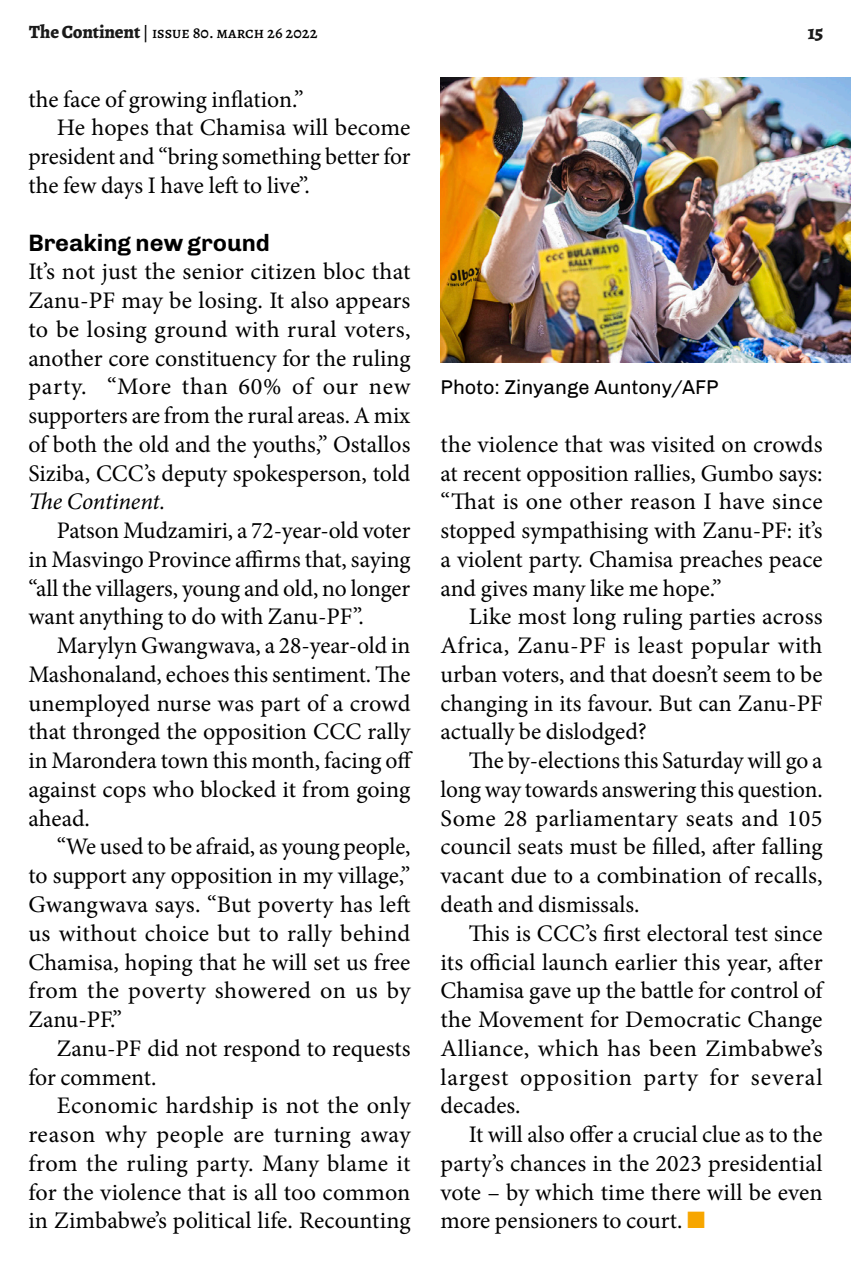
<style>
.page{position:relative;width:851px;height:1276px;background:#fff}
.page>*{position:absolute;margin:0;border:0;box-sizing:border-box;transform-origin:0 0}
.t1{font:23.75px/28.8px "Minion Pro";color:#000;text-align:justify}
.t2{font:700 23.75px "Chivo";color:#000}
.t3{font:20px "Chivo";color:#000}
.t4{font:800 20px "Alegreya";color:#1a1a1a}
.t5{font:500 16.25px "Alegreya";color:#000}
.s1{font-weight:800;font-size:18.75px;color:#1a1a1a}
.s2{font-style:italic}
.s3{color:#f7a600}
</style>
<div class="page">
<img style="left:440px;top:78px;width:410px;height:284px">
<p class="t5" style="left:29px;top:22px;width:290px"><span class="s1">The Continent</span> | issue 80. march 26 2022</p>
<p class="t4" style="left:807px;top:18px;width:17px">15</p>
<p class="t1" style="left:28px;top:85px;width:277px">the face of growing inflation.”</p>
<p class="t1" style="left:28px;top:114px;width:384px;text-indent:28px">He hopes that Chamisa will become president and “bring something better for the few days I have left to live”.</p>
<p class="t2" style="left:28px;top:228px;width:243px">Breaking new ground</p>
<p class="t1" style="left:28px;top:257px;width:383px">It’s not just the senior citizen bloc that Zanu-PF may be losing. It also appears to be losing ground with rural voters, another core constituency for the ruling party. “More than 60% of our new supporters are from the rural areas. A mix of both the old and the youths,” Ostallos Siziba, CCC’s deputy spokesperson, told <span class="s2">The Continent.</span></p>
<p class="t1" style="left:28px;top:516px;width:384px;text-indent:28px">Patson Mudzamiri, a 72-year-old voter in Masvingo Province affirms that, saying “all the villagers, young and old, no longer want anything to do with Zanu-PF”.</p>
<p class="t1" style="left:28px;top:631px;width:386px;text-indent:28px">Marylyn Gwangwava, a 28-year-old in Mashonaland, echoes this sentiment. The unemployed nurse was part of a crowd that thronged the opposition CCC rally in Marondera town this month, facing off against cops who blocked it from going ahead.</p>
<p class="t1" style="left:28px;top:832px;width:383px;text-indent:28px">“We used to be afraid, as young people, to support any opposition in my village,” Gwangwava says. “But poverty has left us without choice but to rally behind Chamisa, hoping that he will set us free from the poverty showered on us by Zanu-PF.”</p>
<p class="t1" style="left:28px;top:1034px;width:383px;text-indent:28px">Zanu-PF did not respond to requests for comment.</p>
<p class="t1" style="left:28px;top:1091px;width:383px;text-indent:28px">Economic hardship is not the only reason why people are turning away from the ruling party. Many blame it for the violence that is all too common in Zimbabwe’s political life. Recounting</p>
<p class="t3" style="left:440px;top:375px;width:279px">Photo: Zinyange Auntony/AFP</p>
<p class="t1" style="left:440px;top:430px;width:383px">the violence that was visited on crowds at recent opposition rallies, Gumbo says: “That is one other reason I have since stopped sympathising with Zanu-PF: it’s a violent party. Chamisa preaches peace and gives many like me hope.”</p>
<p class="t1" style="left:440px;top:602px;width:383px;text-indent:28px">Like most long ruling parties across Africa, Zanu-PF is least popular with urban voters, and that doesn’t seem to be changing in its favour. But can Zanu-PF actually be dislodged?</p>
<p class="t1" style="left:440px;top:746px;width:383px;text-indent:28px">The by-elections this Saturday will go a long way towards answering this question.<br>Some 28 parliamentary seats and 105 council seats must be filled, after falling vacant due to a combination of recalls, death and dismissals.</p>
<p class="t1" style="left:440px;top:919px;width:383px;text-indent:28px">This is CCC’s first electoral test since its official launch earlier this year, after Chamisa gave up the battle for control of the Movement for Democratic Change Alliance, which has been Zimbabwe’s largest opposition party for several decades.</p>
<p class="t1" style="left:440px;top:1120px;width:383px;text-indent:28px">It will also offer a crucial clue as to the party’s chances in the 2023 presidential vote – by which time there will be even more pensioners to court. <span class="s3">■</span></p>
</div>
